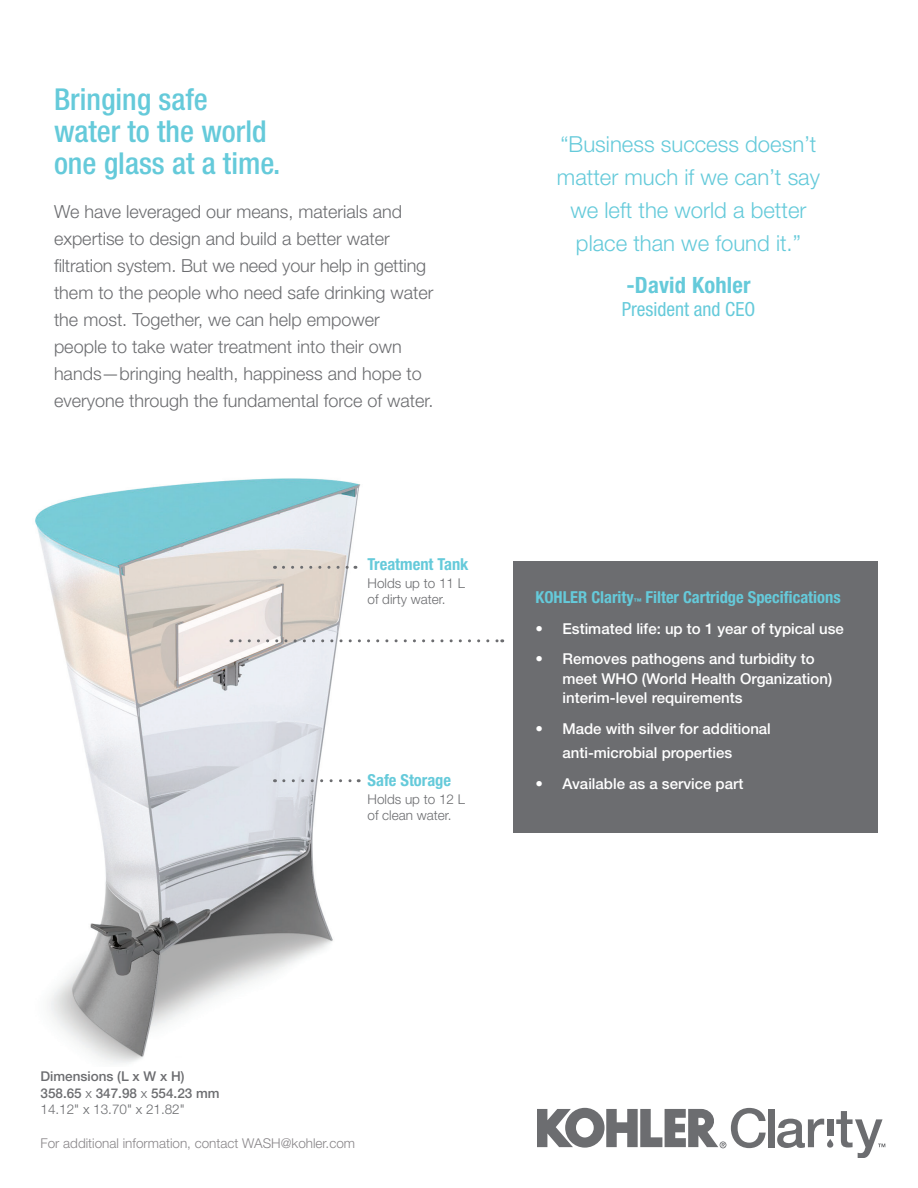
<style>
.page{position:relative;width:918px;height:1188px;background:#fff}
.page>*{position:absolute;margin:0;border:0;box-sizing:border-box;transform-origin:0 0}
.t1{font:500 condensed 30.3px/31.8px "Helvetica Neue LT Pro";color:#65cada}
.t2{font:700 condensed 22.5px "Helvetica Neue LT Pro";letter-spacing:.01em;color:#65cada}
.t3{font:300 22.2px/33px "Helvetica Neue LT Pro";color:#65cada;text-align:center}
.t4{font:condensed 19.5px "Helvetica Neue LT Pro";color:#65cada}
.t5{font:300 18px/27px "Helvetica Neue LT Pro";color:#6c6d70}
.t6{font:700 condensed 16.5px "Helvetica Neue LT Pro";color:#65cada}
.t7{font:500 15px/19.5px "Helvetica Neue LT Pro";color:#fff}
.t8{font:500 13.5px/16.5px "Helvetica Neue LT Pro";color:#6c6d70}
.t9{font:300 13.5px/16.5px "Helvetica Neue LT Pro";color:#6c6d70}
.t10{font:300 13.5px "Helvetica Neue LT Pro";color:#898689}
.s1{font-weight:300}
</style>
<div class="page">
<img style="left:35px;top:478px;width:344px;height:586px">
<div style="left:513px;top:561px;width:365px;height:272px;background:#6c6d70"></div>
<svg style="left:284px;top:779px;width:75px;height:3px"></svg>
<svg style="left:283px;top:566px;width:73px;height:3px"></svg>
<svg style="left:240px;top:639px;width:263px;height:3px"></svg>
<svg style="left:537px;top:1108px;width:229px;height:40px"></svg>
<div style="left:769px;top:1109px;width:6px;height:38px;background:#6c6d70"></div>
<svg style="left:777px;top:1111px;width:108px;height:46px"></svg>
<h1 class="t1" style="left:54px;top:83px;width:228px">Bringing safe water to the world one glass at a time.</h1>
<p class="t5" style="left:54px;top:198px;width:381px">We have leveraged our means, materials and expertise to design and build a better water filtration system. But we need your help in getting them to the people who need safe drinking water the most. Together, we can help empower people to take water treatment into their own hands—bringing health, happiness and hope to everyone through the fundamental force of water.</p>
<p class="t6" style="left:368px;top:554px;width:103px">Treatment Tank</p>
<p class="t9" style="left:368px;top:574px;width:99px">Holds up to 11 L of dirty water.</p>
<p class="t6" style="left:368px;top:770px;width:85px">Safe Storage</p>
<p class="t9" style="left:368px;top:791px;width:99px">Holds up to 12 L of clean water.</p>
<p class="t3" style="left:557px;top:128px;width:265px">“Business success doesn’t matter much if we can’t say we left the world a better place than we found it.”</p>
<p class="t2" style="left:626px;top:272px;width:126px">-David Kohler</p>
<p class="t4" style="left:622px;top:297px;width:135px">President and CEO</p>
<p class="t6" style="left:535px;top:587px;width:307px">KOHLER Clarity<sub>™</sub> Filter Cartridge Specifications</p>
<p class="t7" style="left:535px;top:618px;width:310px">• Estimated life: up to 1 year of typical use</p>
<p class="t7" style="left:562px;top:649px;width:271px;text-indent:-27px">• Removes pathogens and turbidity to meet WHO (World Health Organization) interim-level requirements</p>
<p class="t7" style="left:562px;top:717px;width:210px;line-height:24px;text-indent:-27px">• Made with silver for additional anti-microbial properties</p>
<p class="t7" style="left:535px;top:774px;width:209px">• Available as a service part</p>
<p class="t8" style="left:40px;top:1068px;width:181px">Dimensions (L x W x H)<br>358.65 <span class="s1">x</span> 347.98 <span class="s1">x</span> 554.23 mm<br><span class="s1">14.12" x 13.70" x 21.82"</span></p>
<p class="t10" style="left:40px;top:1135px;width:316px">For additional information, contact WASH@kohler.com</p>
</div>
